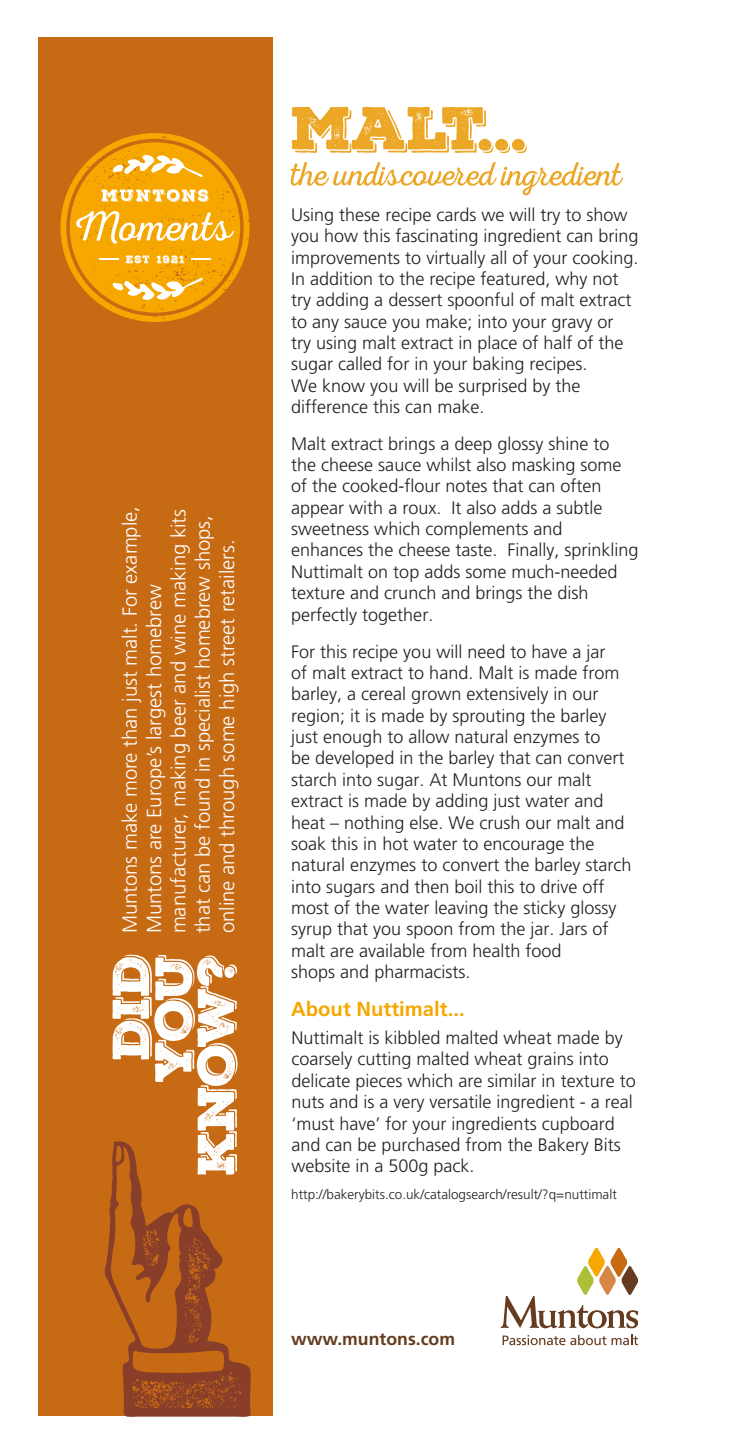
<style>
.page{position:relative;width:747px;height:1455px;background:#fff}
.page>*{position:absolute;margin:0;border:0;box-sizing:border-box;transform-origin:0 0}
.t1{font:58.5px "Nexa Rust Slab Black Shadow 01";color:#eba725}
.t2{font:50.18px/42.5px "Nexa Rust Slab Black Shadow 01";letter-spacing:-.03em;color:#fff;text-align:right}
.t3{font:300 20.25px/24.3px "Frutiger";color:#fff}
.t4{font:700 20.25px "Frutiger";color:#f6a800}
.t5{font:300 18px/21.4px "Frutiger";color:#231f20}
.t6{font:700 17.55px "Frutiger";color:#653c20}
.t7{font:300 13.5px "Frutiger";color:#231f20}
</style>
<div class="page">
<svg style="left:500px;top:1247px;width:137px;height:81px"></svg>
<svg style="left:502px;top:1334px;width:135px;height:10px"></svg>
<div style="left:38px;top:37px;width:234px;height:1378px;background:#c76a14"></div>
<svg style="left:290px;top:162px;width:332px;height:33px"></svg>
<svg style="left:60px;top:133px;width:189px;height:189px"></svg>
<svg style="left:104px;top:1141px;width:146px;height:275px"></svg>
<p class="t3" style="left:117px;top:933px;width:429px;rotate:-90deg">Muntons make more than just malt. For example, Muntons are Europe’s largest homebrew manufacturer, making beer and wine making kits that can be found in specialist homebrew shops, online and through some high street retailers.</p>
<h2 class="t2" style="left:111px;top:1175px;width:222px;rotate:-90deg">did you know?</h2>
<h1 class="t1" style="left:291px;top:89px;width:238px">malt...</h1>
<p class="t5" style="left:291px;top:204px;width:349px">Using these recipe cards we will try to show you how this fascinating ingredient can bring improvements to virtually all of your cooking.<br>In addition to the recipe featured, why not try adding a dessert spoonful of malt extract to any sauce you make; into your gravy or<br>try using malt extract in place of half of the sugar called for in your baking recipes.<br>We know you will be surprised by the difference this can make.</p>
<p class="t5" style="left:291px;top:432px;width:349px">Malt extract brings a deep glossy shine to the cheese sauce whilst also masking some of the cooked-flour notes that can often appear with a roux. It also adds a subtle sweetness which complements and enhances the cheese taste. Finally, sprinkling Nuttimalt on top adds some much-needed texture and crunch and brings the dish perfectly together.</p>
<p class="t5" style="left:291px;top:640px;width:341px">For this recipe you will need to have a jar<br>of malt extract to hand. Malt is made from barley, a cereal grown extensively in our region; it is made by sprouting the barley just enough to allow natural enzymes to<br>be developed in the barley that can convert starch into sugar. At Muntons our malt extract is made by adding just water and heat – nothing else. We crush our malt and soak this in hot water to encourage the natural enzymes to convert the barley starch into sugars and then boil this to drive off most of the water leaving the sticky glossy syrup that you spoon from the jar. Jars of malt are available from health food<br>shops and pharmacists.</p>
<p class="t4" style="left:291px;top:996px;width:175px">About Nuttimalt...</p>
<p class="t5" style="left:291px;top:1027px;width:345px">Nuttimalt is kibbled malted wheat made by coarsely cutting malted wheat grains into delicate pieces which are similar in texture to nuts and is a very versatile ingredient - a real ‘must have’ for your ingredients cupboard and can be purchased from the Bakery Bits website in a 500g pack.</p>
<p class="t7" style="left:291px;top:1186px;width:327px">http://bakerybits.co.uk/catalogsearch/result/?q=nuttimalt</p>
<p class="t6" style="left:291px;top:1328px;width:165px">www.muntons.com</p>
</div>
